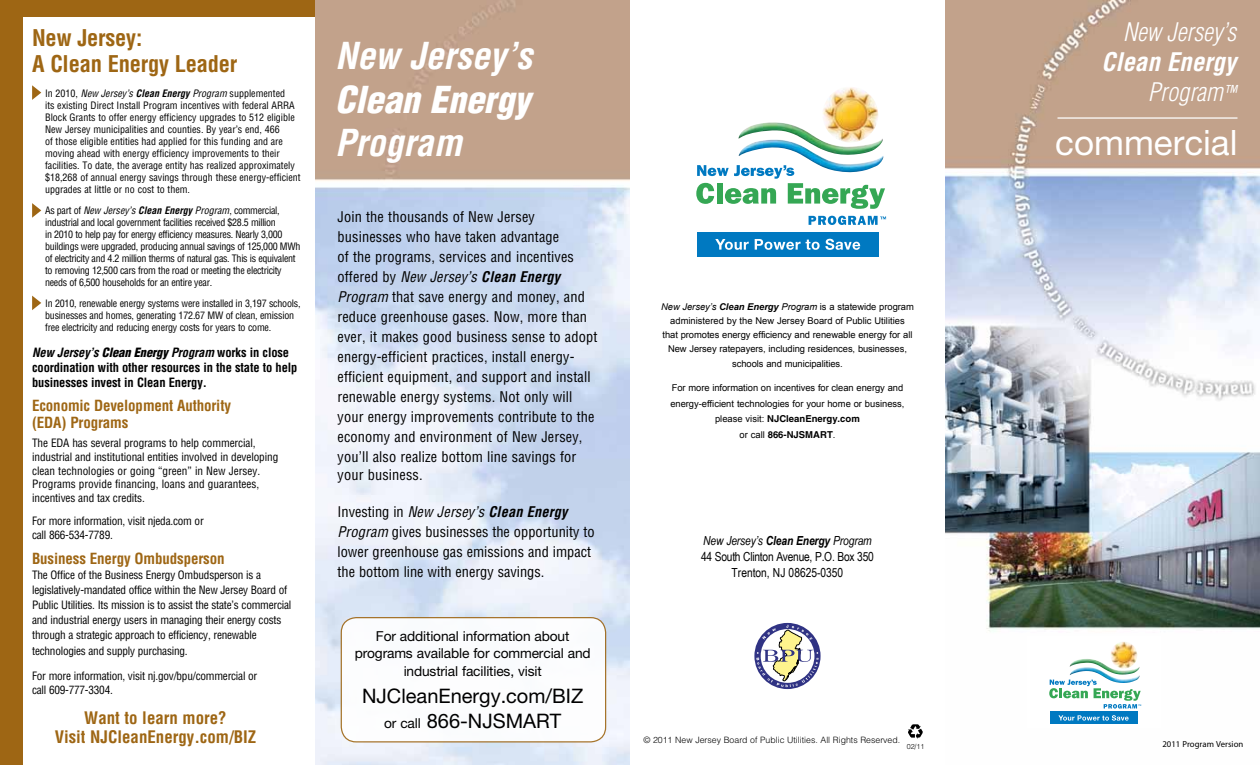
<style>
.page{position:relative;width:1260px;height:765px;background:#fff}
.page>*{position:absolute;margin:0;border:0;box-sizing:border-box;transform-origin:0 0}
.t1{font:italic 700 condensed 36.25px "Helvetica";color:#fff}
.t2{font:italic 900 condensed 36.25px "Helvetica";color:#fff}
.t3{font:35px "Helvetica Neue";color:#fff}
.t4{font:italic 700 condensed 25px/30px "Helvetica";color:#fff;text-align:right}
.t5{font:italic 300 condensed 25px "Helvetica";color:#fff}
.t6{font:700 condensed 22.5px/26.2px "Helvetica";letter-spacing:-.01em;color:#9e6614}
.t7{font:20px/25px "Helvetica Neue";color:#000;text-align:center}
.t8{font:700 condensed 16.88px/18.8px "Helvetica";color:#9e6614;text-align:center}
.t9{font:700 condensed 15px/17.5px "Helvetica";letter-spacing:-.01em;color:#9e6614}
.t10{font:condensed 14.38px/19.9px "Helvetica";letter-spacing:.01em;color:#000}
.t11{font:13.75px/17.5px "Helvetica Neue";letter-spacing:-.01em;color:#000;text-align:center}
.t12{font:700 condensed 12.5px/15px "Helvetica";letter-spacing:-.01em;color:#000}
.t13{font:12.5px/16.2px "Arial Narrow";letter-spacing:-.02em;color:#000;text-align:center}
.t14{font:condensed 11.25px/13.8px "Helvetica";letter-spacing:-.02em;color:#000}
.t15{font:condensed 10px/12px "Helvetica";letter-spacing:-.02em;color:#000}
.t16{font:condensed 10px/12px "Helvetica";color:#000}
.t17{font:700 9.5px/15.2px "Helvetica";color:#000;text-align:center}
.t18{font:9.38px/14.2px "Arial";letter-spacing:-.005em;color:#000;text-align:center}
.t19{font:300 8.75px "Helvetica";color:#000}
.t20{font:8.75px "Myriad Pro";color:#000}
.t21{font:300 7.12px "Helvetica";color:#000}
.s1{font-style:italic}
.s2{font-weight:700;font-style:italic}
.s3{font-weight:900;font-style:italic}
.s4{font-size:13.75px}
.s5{font-family:"Arial";font-weight:400;font-size:9.38px}
.s6{font-weight:300}
.s7{font-weight:300;font-size:18.75px}
</style>
<div class="page">
<img style="left:315px;top:0;width:315px;height:765px">
<div style="left:341px;top:618px;width:265px;height:124px;background:#fff;border-radius:15px"></div>
<div style="left:341px;top:617px;width:265px;height:126px;border:1px solid #9e6614;border-radius:15px"></div>
<svg style="left:754px;top:623px;width:67px;height:66px"></svg>
<svg style="left:756px;top:625px;width:63px;height:62px"></svg>
<img style="left:738px;top:87px;width:145px;height:78px">
<div style="left:697px;top:232px;width:182px;height:25px;background:#0079c1"></div>
<svg style="left:809px;top:216px;width:77px;height:9px"></svg>
<svg style="left:715px;top:239px;width:34px;height:11px"></svg>
<svg style="left:755px;top:239px;width:105px;height:11px"></svg>
<svg style="left:696px;top:165px;width:189px;height:44px"></svg>
<div style="left:0;top:0;width:315px;height:17px;background:#9e6614"></div>
<div style="left:0;top:0;width:22px;height:765px;background:#9e6614"></div>
<img style="left:945px;top:0;width:315px;height:631px">
<img style="left:1070px;top:642px;width:70px;height:38px">
<div style="left:1050px;top:712px;width:88px;height:12px;background:#0079c1"></div>
<svg style="left:1058px;top:715px;width:71px;height:6px"></svg>
<svg style="left:1049px;top:680px;width:92px;height:29px"></svg>
<hr style="left:1058px;top:117px;width:180px;height:2px;background:#fff">
<svg style="left:908px;top:724px;width:15px;height:15px"></svg>
<svg style="left:32px;top:85px;width:9px;height:15px"></svg>
<svg style="left:32px;top:203px;width:9px;height:15px"></svg>
<svg style="left:32px;top:296px;width:9px;height:14px"></svg>
<h3 class="t6" style="left:32px;top:25px;width:207px">New Jersey:<br>A Clean Energy Leader</h3>
<p class="t16" style="left:45px;top:87px;width:257px">In 2010, <span class="s1">New Jersey’s</span> <span class="s2">Clean Energy</span> <span class="s1">Program</span> supplemented<br>its existing Direct Install Program incentives with federal ARRA Block Grants to offer energy efficiency upgrades to 512 eligible New Jersey municipalities and counties. By year’s end, 466<br>of those eligible entities had applied for this funding and are moving ahead with energy efficiency improvements to their facilities. To date, the average entity has realized approximately $18,268 of annual energy savings through these energy-efficient upgrades at little or no cost to them.</p>
<p class="t15" style="left:45px;top:204px;width:257px">As part of <span class="s1">New Jersey’s</span> <span class="s2">Clean Energy</span> <span class="s1">Program</span>, commercial, industrial and local government facilities received $28.5 million<br>in 2010 to help pay for energy efficiency measures. Nearly 3,000 buildings were upgraded, producing annual savings of 125,000 MWh of electricity and 4.2 million therms of natural gas. This is equivalent to removing 12,500 cars from the road or meeting the electricity needs of 6,500 households for an entire year.</p>
<p class="t15" style="left:45px;top:297px;width:257px">In 2010, renewable energy systems were installed in 3,197 schools, businesses and homes, generating 172.67 MW of clean, emission free electricity and reducing energy costs for years to come.</p>
<p class="t12" style="left:32px;top:345px;width:267px"><span class="s1">New Jersey’s</span> <span class="s3">Clean Energy</span> <span class="s1">Program</span> works in close coordination with other resources in the state to help businesses invest in Clean Energy.</p>
<h3 class="t9" style="left:32px;top:396px;width:200px">Economic Development Authority (EDA) Programs</h3>
<p class="t14" style="left:32px;top:436px;width:248px">The EDA has several programs to help commercial, industrial and institutional entities involved in developing clean technologies or going “green” in New Jersey.<br>Programs provide financing, loans and guarantees, incentives and tax credits.</p>
<p class="t14" style="left:32px;top:514px;width:173px">For more information, visit njeda.com or call 866-534-7789.</p>
<h3 class="t9" style="left:32px;top:549px;width:194px">Business Energy Ombudsperson</h3>
<p class="t14" style="left:32px;top:567px;width:261px;line-height:15px">The Office of the Business Energy Ombudsperson is a legislatively-mandated office within the New Jersey Board of Public Utilities. Its mission is to assist the state’s commercial and industrial energy users in managing their energy costs through a strategic approach to efficiency, renewable</p>
<p class="t14" style="left:32px;top:644px;width:157px">technologies and supply purchasing.</p>
<p class="t14" style="left:32px;top:669px;width:227px">For more information, visit nj.gov/bpu/commercial or call 609-777-3304.</p>
<h3 class="t8" style="left:55px;top:709px;width:203px">Want to learn more?<br>Visit NJCleanEnergy.com/BIZ</h3>
<h1 class="t1" style="left:335px;top:34px;width:199px">New Jersey’s</h1>
<h1 class="t2" style="left:335px;top:77px;width:197px">Clean Energy</h1>
<h1 class="t1" style="left:335px;top:121px;width:128px">Program</h1>
<p class="t10" style="left:338px;top:206px;width:262px">Join the thousands of New Jersey businesses who have taken advantage<br>of the programs, services and incentives offered by <span class="s1">New Jersey’s</span> <span class="s2">Clean Energy </span><span class="s1">Program</span> that save energy and money, and reduce greenhouse gases. Now, more than ever, it makes good business sense to adopt energy-efficient practices, install energy&shy;efficient equipment, and support and install renewable energy systems. Not only will your energy improvements contribute to the economy and environment of New Jersey, you’ll also realize bottom line savings for your business.</p>
<p class="t10" style="left:338px;top:501px;width:259px">Investing in <span class="s1">New Jersey’s</span> <span class="s2">Clean Energy </span><span class="s1">Program</span> gives businesses the opportunity to lower greenhouse gas emissions and impact the bottom line with energy savings.</p>
<p class="t11" style="left:355px;top:627px;width:237px">For additional information about programs available for commercial and industrial facilities, visit</p>
<h3 class="t7" style="left:362px;top:683px;width:223px">NJCleanEnergy.com/BIZ <span class="s4">or call</span> 866-NJSMART</h3>
<p class="t18" style="left:661px;top:299px;width:254px"><span class="s1">New Jersey’s</span> <span class="s2">Clean Energy</span> <span class="s1">Program</span> is a statewide program administered by the New Jersey Board of Public Utilities<br>that promotes energy efficiency and renewable energy for all New Jersey ratepayers, including residences, businesses, schools and municipalities.</p>
<p class="t18" style="left:670px;top:380px;width:236px;line-height:15.5px;text-align:left">For more information on incentives for clean energy and energy-efficient technologies for your home or business,</p>
<p class="t17" style="left:715px;top:411px;width:146px"><span class="s5">please visit:</span> NJCleanEnergy.com <span class="s5">or call</span> 866-NJSMART<span class="s5">.</span></p>
<p class="t13" style="left:701px;top:532px;width:174px"><span class="s1">New Jersey’s</span> <span class="s2">Clean Energy</span> <span class="s1">Program<br></span>44 South Clinton Avenue, P.O. Box 350<br>Trenton, NJ 08625-0350</p>
<p class="t19" style="left:643px;top:735px;width:258px">© 2011 New Jersey Board of Public Utilities. All Rights Reserved.</p>
<p class="t21" style="left:907px;top:742px;width:19px">02/11</p>
<h3 class="t5" style="left:1123px;top:18px;width:114px">New Jersey’s</h3>
<h3 class="t4" style="left:1102px;top:47px;width:136px">Clean Energy<br><span class="s6">Program</span><span class="s7">™</span></h3>
<h2 class="t3" style="left:1055px;top:122px;width:184px">commercial</h2>
<p class="t20" style="left:1162px;top:739px;width:82px">2011 Program Version</p>
</div>
